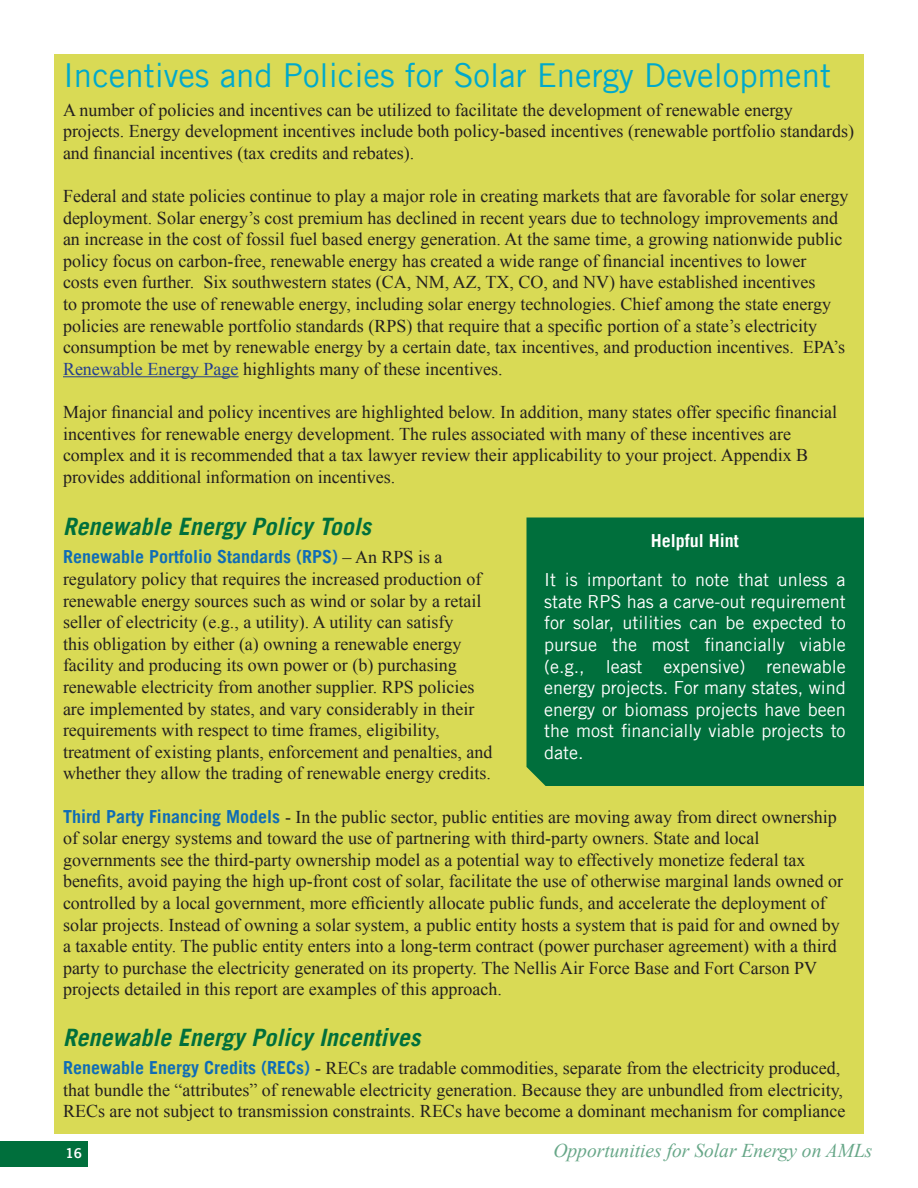
<style>
.page{position:relative;width:918px;height:1188px;background:#fff}
.page>*{position:absolute;margin:0;border:0;box-sizing:border-box;transform-origin:0 0}
.t1{font:33px "Trade Gothic LT";color:#00a9cc}
.t2{font:italic 700 24px "Trade Gothic LT";color:#006f3c}
.t3{font:italic 19.5px "Times New Roman";color:#67a788}
.t4{font:18px/21.6px "Times New Roman";color:#231f20}
.t5{font:18px/21.6px "Trade Gothic LT";color:#fff;text-align:justify}
.t6{font:700 18px "Trade Gothic LT";color:#fff}
.t7{font:13.5px "Trade Gothic LT Bold Two";color:#fff}
.s1{color:#253f8e}
.s2{font-family:"Trade Gothic LT";font-weight:700;color:#0f6cb6}
</style>
<div class="page">
<div style="left:0;top:1142px;width:88px;height:25px;background:#006f3c"></div>
<div style="left:54px;top:54px;width:810px;height:1080px;background:#d9da55"></div>
<hr style="left:63px;top:376px;width:176px;height:1px;background:#253f8e">
<div style="left:526px;top:518px;width:338px;height:268px;background:#006f3c"></div>
<p class="t1" style="left:63px;top:55px;width:770px">Incentives and Policies for Solar Energy Development</p>
<p class="t4" style="left:63px;top:99px;width:793px">A number of policies and incentives can be utilized to facilitate the development of renewable energy projects. Energy development incentives include both policy-based incentives (renewable portfolio standards) and financial incentives (tax credits and rebates).</p>
<p class="t4" style="left:63px;top:185px;width:787px">Federal and state policies continue to play a major role in creating markets that are favorable for solar energy deployment. Solar energy’s cost premium has declined in recent years due to technology improvements and an increase in the cost of fossil fuel based energy generation. At the same time, a growing nationwide public policy focus on carbon-free, renewable energy has created a wide range of financial incentives to lower<br>costs even further. Six southwestern states (CA, NM, AZ, TX, CO, and NV) have established incentives<br>to promote the use of renewable energy, including solar energy technologies. Chief among the state energy policies are renewable portfolio standards (RPS) that require that a specific portion of a state’s electricity consumption be met by renewable energy by a certain date, tax incentives, and production incentives. EPA’s <span class="s1">Renewable Energy Page</span> highlights many of these incentives.</p>
<p class="t4" style="left:63px;top:401px;width:776px">Major financial and policy incentives are highlighted below. In addition, many states offer specific financial incentives for renewable energy development. The rules associated with many of these incentives are complex and it is recommended that a tax lawyer review their applicability to your project. Appendix B provides additional information on incentives.</p>
<p class="t2" style="left:63px;top:512px;width:310px">Renewable Energy Policy Tools</p>
<p class="t4" style="left:63px;top:546px;width:431px"><span class="s2">Renewable Portfolio Standards (RPS)</span> – An RPS is a regulatory policy that requires the increased production of renewable energy sources such as wind or solar by a retail seller of electricity (e.g., a utility). A utility can satisfy<br>this obligation by either (a) owning a renewable energy facility and producing its own power or (b) purchasing renewable electricity from another supplier. RPS policies are implemented by states, and vary considerably in their requirements with respect to time frames, eligibility, treatment of existing plants, enforcement and penalties, and whether they allow the trading of renewable energy credits.</p>
<p class="t4" style="left:63px;top:805px;width:782px"><span class="s2">Third Party Financing Models</span> - In the public sector, public entities are moving away from direct ownership of solar energy systems and toward the use of partnering with third-party owners. State and local governments see the third-party ownership model as a potential way to effectively monetize federal tax benefits, avoid paying the high up-front cost of solar, facilitate the use of otherwise marginal lands owned or controlled by a local government, more efficiently allocate public funds, and accelerate the deployment of solar projects. Instead of owning a solar system, a public entity hosts a system that is paid for and owned by a taxable entity. The public entity enters into a long-term contract (power purchaser agreement) with a third party to purchase the electricity generated on its property. The Nellis Air Force Base and Fort Carson PV projects detailed in this report are examples of this approach.</p>
<p class="t2" style="left:63px;top:1022px;width:359px">Renewable Energy Policy Incentives</p>
<p class="t4" style="left:63px;top:1057px;width:784px"><span class="s2">Renewable Energy Credits (RECs)</span> - RECs are tradable commodities, separate from the electricity produced, that bundle the “attributes” of renewable electricity generation. Because they are unbundled from electricity,<br>RECs are not subject to transmission constraints. RECs have become a dominant mechanism for compliance</p>
<p class="t6" style="left:651px;top:529px;width:90px">Helpful Hint</p>
<p class="t5" style="left:544px;top:569px;width:303px">It is important to note that unless a state RPS has a carve-out requirement for solar, utilities can be expected to pursue the most financially viable (e.g., least expensive) renewable energy projects. For many states, wind energy or biomass projects have been the most financially viable projects to date.</p>
<p class="t7" style="left:66px;top:1145px;width:18px">16</p>
<p class="t3" style="left:554px;top:1137px;width:321px">Opportunities for Solar Energy on AMLs</p>
</div>
